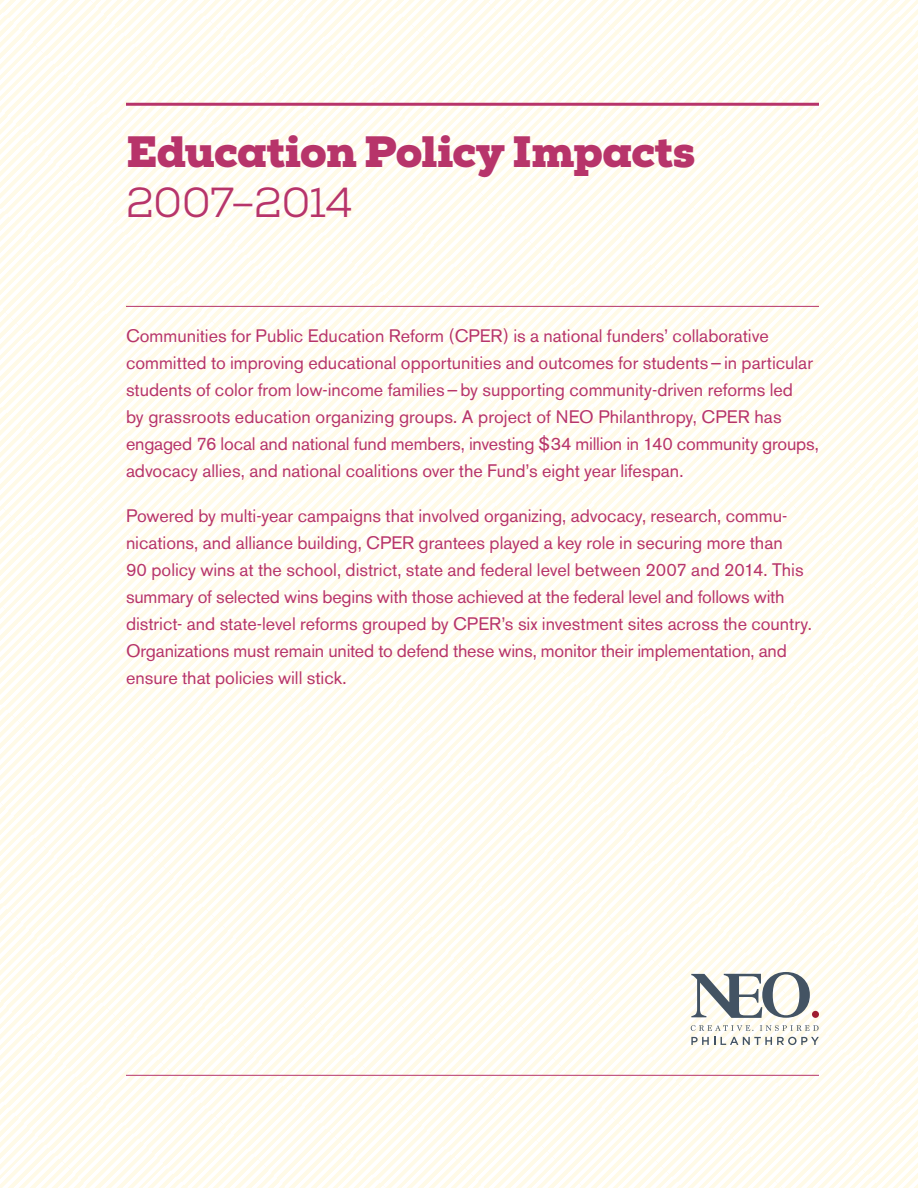
<style>
.page{position:relative;width:918px;height:1188px;background:#fffcf3}
.page>*{position:absolute;margin:0;border:0;box-sizing:border-box;transform-origin:0 0}
.t1{font:900 43.8px "Nexa Slab";letter-spacing:-.02em;color:#b7346a}
.t2{font:42px "Nexa Slab";letter-spacing:-.01em;color:#b7346a}
.t3{font:18px/27px "Akzidenz Grotesk BE";color:#b7346a}
</style>
<div class="page">
<hr style="left:126px;top:103px;width:693px;height:3px;background:#b7346a">
<hr style="left:126px;top:306px;width:693px;height:1px;background:#b7346a">
<hr style="left:126px;top:1075px;width:693px;height:1px;background:#b7346a">
<svg style="left:691px;top:1025px;width:62px;height:6px"></svg>
<svg style="left:760px;top:1025px;width:59px;height:6px"></svg>
<svg style="left:691px;top:1037px;width:24px;height:8px"></svg>
<svg style="left:721px;top:1037px;width:98px;height:8px"></svg>
<div style="left:812px;top:1011px;width:7px;height:7px;background:#9e1c30;border-radius:50%"></div>
<svg style="left:691px;top:972px;width:119px;height:46px"></svg>
<h1 class="t1" style="left:126px;top:124px;width:571px">Education Policy Impacts</h1>
<h2 class="t2" style="left:126px;top:177px;width:228px">2007–2014</h2>
<p class="t3" style="left:126px;top:322px;width:694px">Communities for Public Education Reform (CPER) is a national funders’ collaborative committed to improving educational opportunities and outcomes for students—in particular students of color from low-income families—by supporting community-driven reforms led<br>by grassroots education organizing groups. A project of NEO Philanthropy, CPER has engaged 76 local and national fund members, investing $34 million in 140 community groups, advocacy allies, and national coalitions over the Fund’s eight year lifespan.</p>
<p class="t3" style="left:126px;top:502px;width:687px">Powered by multi-year campaigns that involved organizing, advocacy, research, commu&shy;nications, and alliance building, CPER grantees played a key role in securing more than<br>90 policy wins at the school, district, state and federal level between 2007 and 2014. This summary of selected wins begins with those achieved at the federal level and follows with district- and state-level reforms grouped by CPER’s six investment sites across the country.<br>Organizations must remain united to defend these wins, monitor their implementation, and ensure that policies will stick.</p>
</div>
